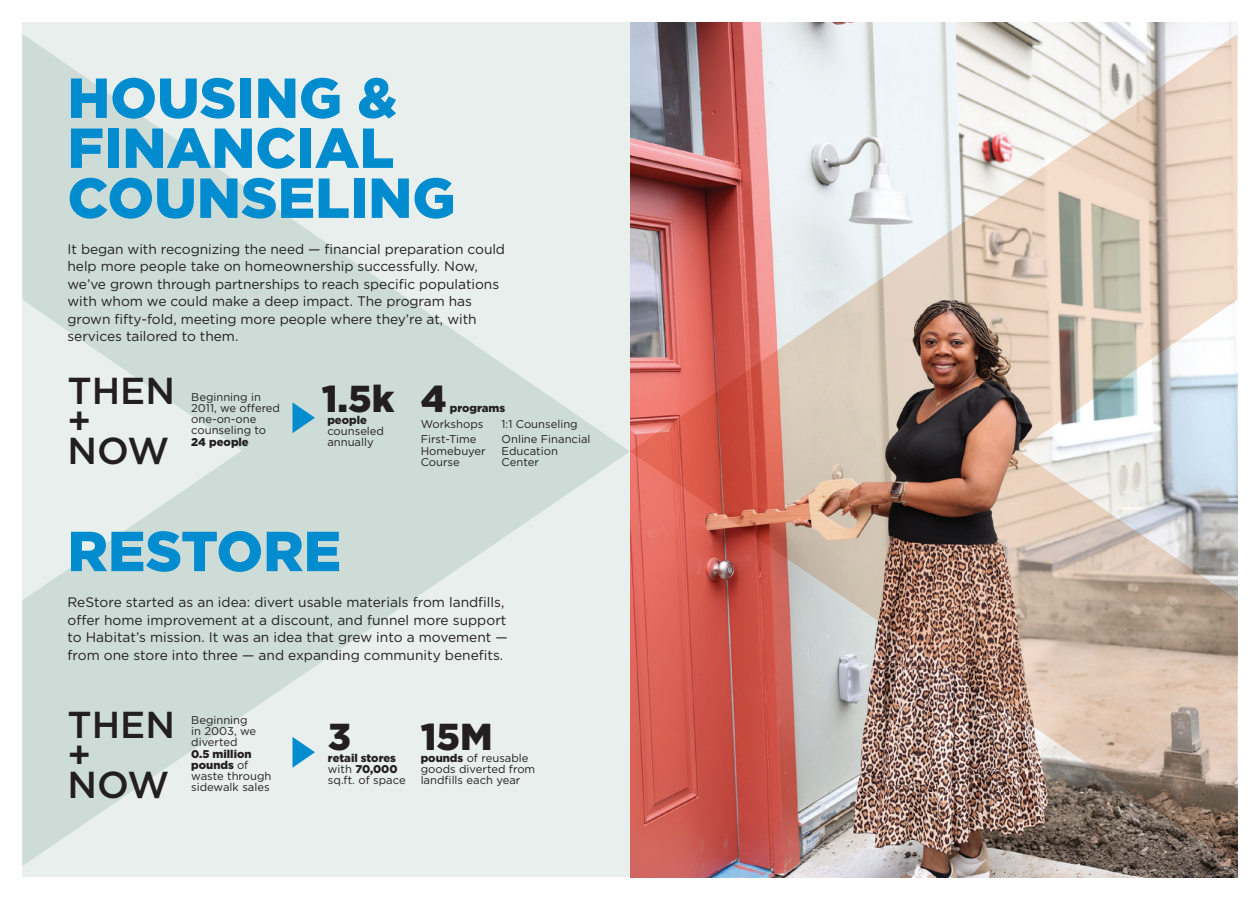
<style>
.page{position:relative;width:1260px;height:900px;background:#fff}
.page>*{position:absolute;margin:0;border:0;box-sizing:border-box;transform-origin:0 0}
.t1{font:900 56.25px/50px "Gotham";color:#008ccf}
.t2{font:500 37.5px "Gotham";color:#231f20}
.t3{font:900 37.5px "Gotham";color:#231f20}
.t4{font:13.75px/17.5px "Gotham";letter-spacing:-.005em;color:#231f20}
.t5{font:11.25px/11.2px "Gotham";color:#231f20}
.t6{font:900 11.25px/11.2px "Gotham";color:#231f20}
.s1{font-weight:900}
.s2{font-weight:400}
</style>
<div class="page">
<img style="left:630px;top:22px;width:607px;height:856px">
<div style="left:22px;top:22px;width:608px;height:856px;background:#e9efec"></div>
<svg style="left:22px;top:34px;width:608px;height:832px"></svg>
<img style="left:630px;top:34px;width:608px;height:832px">
<svg style="left:292px;top:737px;width:23px;height:31px"></svg>
<svg style="left:292px;top:402px;width:23px;height:31px"></svg>
<p class="t1" style="left:68px;top:72px;width:390px">HOUSING &amp;<br>FINANCIAL<br>COUNSELING</p>
<p class="t4" style="left:68px;top:240px;width:439px">It began with recognizing the need — financial preparation could help more people take on homeownership successfully. Now, we’ve grown through partnerships to reach specific populations with whom we could make a deep impact. The program has grown fifty-fold, meeting more people where they’re at, with services tailored to them.</p>
<p class="t2" style="left:68px;top:366px;width:109px">THEN</p>
<p class="t2" style="left:68px;top:396px;width:25px">+</p>
<p class="t2" style="left:68px;top:426px;width:103px">NOW</p>
<p class="t5" style="left:191px;top:391px;width:90px">Beginning in<br>2011, we offered one-on-one counseling to<br><span class="s1">24 people</span></p>
<p class="t3" style="left:322px;top:373px;width:74px">1.5k</p>
<p class="t5" style="left:327px;top:414px;width:58px"><span class="s1">people </span>counseled annually</p>
<p class="t1" style="left:68px;top:526px;width:275px">RESTORE</p>
<p class="t3" style="left:421px;top:373px;width:27px">4</p>
<p class="t6" style="left:450px;top:403px;width:57px">programs</p>
<p class="t5" style="left:421px;top:418px;width:64px">Workshops</p>
<p class="t5" style="left:421px;top:434px;width:67px">First-Time<br>Homebuyer<br>Course</p>
<p class="t5" style="left:502px;top:418px;width:78px">1:1 Counseling</p>
<p class="t5" style="left:502px;top:434px;width:90px">Online Financial<br>Education<br>Center</p>
<p class="t4" style="left:68px;top:593px;width:442px">ReStore started as an idea: divert usable materials from landfills, offer home improvement at a discount, and funnel more support to Habitat’s mission. It was an idea that grew into a movement — from one store into three — and expanding community benefits.</p>
<p class="t2" style="left:68px;top:700px;width:109px">THEN</p>
<p class="t2" style="left:68px;top:730px;width:25px">+</p>
<p class="t2" style="left:68px;top:760px;width:103px">NOW</p>
<p class="t5" style="left:191px;top:714px;width:82px">Beginning<br>in 2003, we diverted<br><span class="s1">0.5 million pounds</span> of waste through sidewalk sales</p>
<p class="t3" style="left:328px;top:711px;width:25px">3</p>
<p class="t6" style="left:328px;top:752px;width:79px">retail stores <span class="s2">with</span> 70,000 <span class="s2">sq.ft. of space</span></p>
<p class="t3" style="left:421px;top:711px;width:74px">15M</p>
<p class="t5" style="left:421px;top:752px;width:116px"><span class="s1">pounds</span> of reusable goods diverted from landfills each year</p>
</div>
